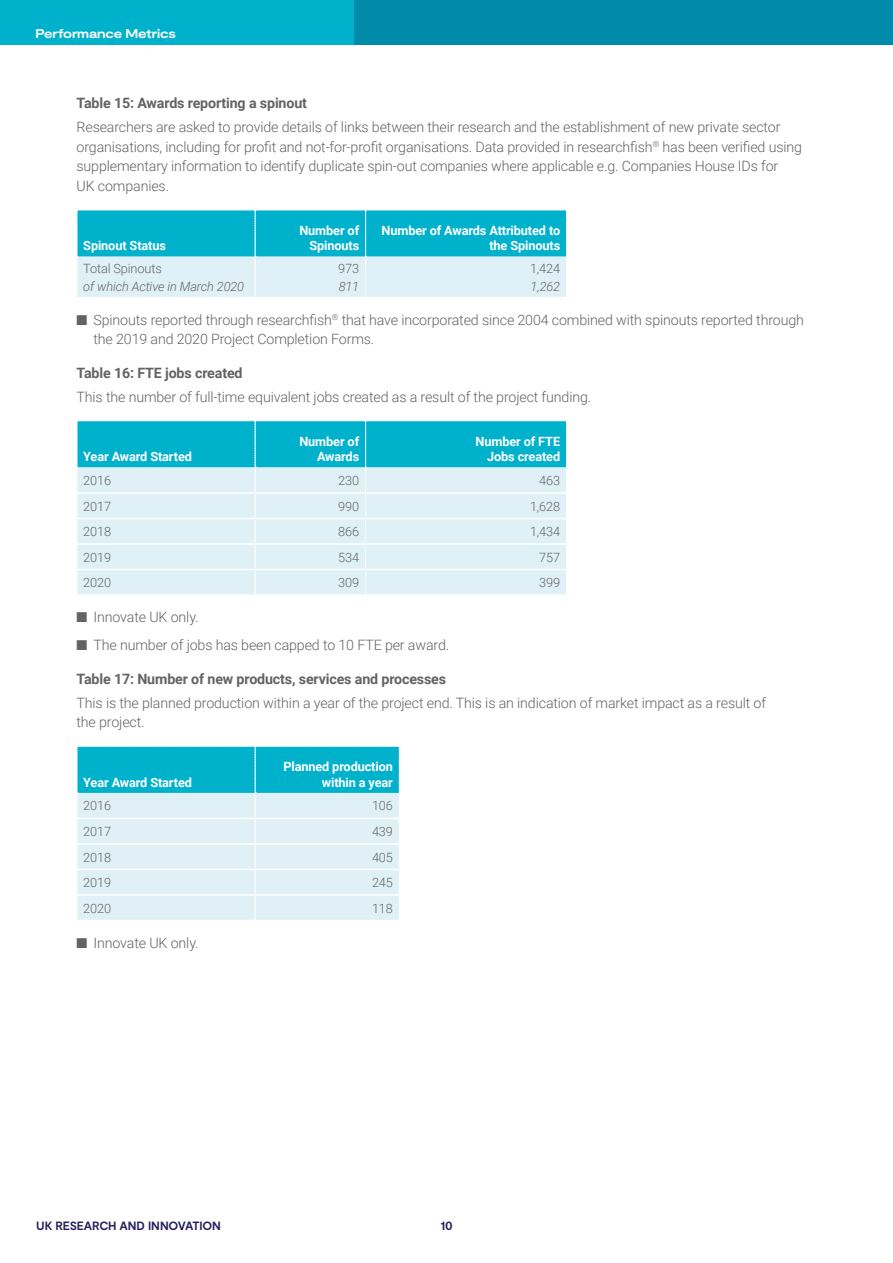
<style>
.page{position:relative;width:893px;height:1263px;background:#fff}
.page>*{position:absolute;margin:0;border:0;box-sizing:border-box;transform-origin:0 0}
.t1{font:300 14.25px/19.5px "Roboto";letter-spacing:-.01em;color:#646363}
.Table_number{font:700 14.25px "Roboto";letter-spacing:-.01em;color:#646363}
.Table_H1_right{font:700 12.75px/15.3px "Roboto";letter-spacing:-.01em;color:#fff;text-align:right}
.Table_B1_right{font:300 12.75px "Roboto";letter-spacing:-.01em;color:#646363}
.Table_B1_left{font:300 12.75px "Roboto";letter-spacing:-.01em;color:#646363}
.Table_H1_left{font:700 12.75px "Roboto";letter-spacing:-.01em;color:#fff}
.Table_B1_left-2{font:italic 300 12.75px "Roboto";letter-spacing:-.01em;color:#646363}
.t2{font:700 expanded 12.75px "Moderat";letter-spacing:-.015em;color:#fff}
.Table_B1_right-2{font:italic 300 12.75px "Roboto";letter-spacing:-.01em;color:#646363}
.t3{font:700 12px "Moderat";letter-spacing:-.01em;color:#211f5e}
</style>
<div class="page">
<div style="left:0;top:0;width:893px;height:45px;background:#00b1cc"></div>
<div style="left:354px;top:0;width:539px;height:45px;background:#008baa"></div>
<svg style="left:77px;top:209px;width:490px;height:88px;background:#6cd0e0"></svg>
<svg style="left:77px;top:420px;width:490px;height:174px;background:#a5e0eb"></svg>
<svg style="left:77px;top:746px;width:323px;height:174px;background:#a5e0eb"></svg>
<p class="t2" style="left:35px;top:26px;width:142px">Performance Metrics</p>
<p class="Table_number" style="left:77px;top:93px;width:232px">Table 15: Awards reporting a spinout</p>
<p class="t1" style="left:77px;top:117px;width:727px">Researchers are asked to provide details of links between their research and the establishment of new private sector organisations, including for profit and not-for-profit organisations. Data provided in researchfish<sup>®</sup> has been verified using supplementary information to identify duplicate spin-out companies where applicable e.g. Companies House IDs for<br>UK companies.</p>
<p class="Table_H1_left" style="left:83px;top:237px;width:84px">Spinout Status</p>
<p class="Table_H1_right" style="left:299px;top:222px;width:61px">Number of<br>Spinouts</p>
<p class="Table_H1_right" style="left:382px;top:222px;width:180px">Number of Awards Attributed to the Spinouts</p>
<p class="Table_B1_left" style="left:83px;top:259px;width:80px">Total Spinouts</p>
<p class="Table_B1_left-2" style="left:83px;top:278px;width:162px">of which Active in March 2020</p>
<p class="Table_B1_right" style="left:530px;top:259px;width:32px">1,424</p>
<p class="Table_B1_right-2" style="left:531px;top:278px;width:31px">1,262</p>
<p class="t1" style="left:94px;top:309px;width:712px;text-indent:-17px">■ Spinouts reported through researchfish<sup>®</sup> that have incorporated since 2004 combined with spinouts reported through the 2019 and 2020 Project Completion Forms.</p>
<p class="Table_number" style="left:77px;top:363px;width:168px">Table 16: FTE jobs created</p>
<p class="t1" style="left:77px;top:386px;width:516px">This the number of full-time equivalent jobs created as a result of the project funding.</p>
<p class="Table_B1_right" style="left:338px;top:259px;width:22px">973</p>
<p class="Table_B1_right-2" style="left:339px;top:278px;width:22px">811</p>
<p class="Table_H1_left" style="left:83px;top:448px;width:110px">Year Award Started</p>
<p class="Table_H1_right" style="left:299px;top:433px;width:61px">Number of<br>Awards</p>
<p class="Table_H1_right" style="left:476px;top:433px;width:86px">Number of FTE<br>Jobs created</p>
<p class="Table_B1_left" style="left:83px;top:472px;width:29px">2016</p>
<p class="Table_B1_right" style="left:338px;top:472px;width:22px">230</p>
<p class="Table_B1_right" style="left:539px;top:472px;width:22px">463</p>
<p class="Table_B1_left" style="left:83px;top:497px;width:29px">2017</p>
<p class="Table_B1_right" style="left:338px;top:497px;width:22px">990</p>
<p class="Table_B1_right" style="left:530px;top:497px;width:32px">1,628</p>
<p class="Table_B1_left" style="left:83px;top:523px;width:29px">2018</p>
<p class="Table_B1_right" style="left:338px;top:523px;width:22px">866</p>
<p class="Table_B1_right" style="left:530px;top:523px;width:32px">1,434</p>
<p class="Table_B1_left" style="left:83px;top:548px;width:29px">2019</p>
<p class="Table_B1_right" style="left:338px;top:548px;width:22px">534</p>
<p class="Table_B1_right" style="left:539px;top:548px;width:22px">757</p>
<p class="Table_B1_left" style="left:83px;top:574px;width:29px">2020</p>
<p class="Table_B1_right" style="left:338px;top:574px;width:22px">309</p>
<p class="Table_B1_right" style="left:539px;top:574px;width:22px">399</p>
<p class="t1" style="left:77px;top:607px;width:124px">■ Innovate UK only.</p>
<p class="t1" style="left:77px;top:635px;width:374px">■ The number of jobs has been capped to 10 FTE per award.</p>
<p class="Table_number" style="left:77px;top:669px;width:371px">Table 17: Number of new products, services and processes</p>
<p class="t1" style="left:77px;top:692px;width:691px">This is the planned production within a year of the project end. This is an indication of market impact as a result of the project.</p>
<p class="Table_H1_left" style="left:83px;top:773px;width:110px">Year Award Started</p>
<p class="Table_H1_right" style="left:283px;top:759px;width:111px">Planned production within a year</p>
<p class="Table_B1_left" style="left:83px;top:797px;width:29px">2016</p>
<p class="Table_B1_right" style="left:372px;top:797px;width:22px">106</p>
<p class="Table_B1_left" style="left:83px;top:822px;width:29px">2017</p>
<p class="Table_B1_right" style="left:372px;top:822px;width:22px">439</p>
<p class="Table_B1_left" style="left:83px;top:848px;width:29px">2018</p>
<p class="Table_B1_right" style="left:372px;top:848px;width:22px">405</p>
<p class="Table_B1_left" style="left:83px;top:873px;width:29px">2019</p>
<p class="Table_B1_right" style="left:372px;top:873px;width:22px">245</p>
<p class="Table_B1_left" style="left:83px;top:899px;width:29px">2020</p>
<p class="Table_B1_right" style="left:372px;top:899px;width:22px">118</p>
<p class="t1" style="left:77px;top:932px;width:124px">■ Innovate UK only.</p>
<p class="t3" style="left:36px;top:1218px;width:186px">UK RESEARCH AND INNOVATION</p>
<p class="t3" style="left:440px;top:1218px;width:14px">10</p>
</div>
